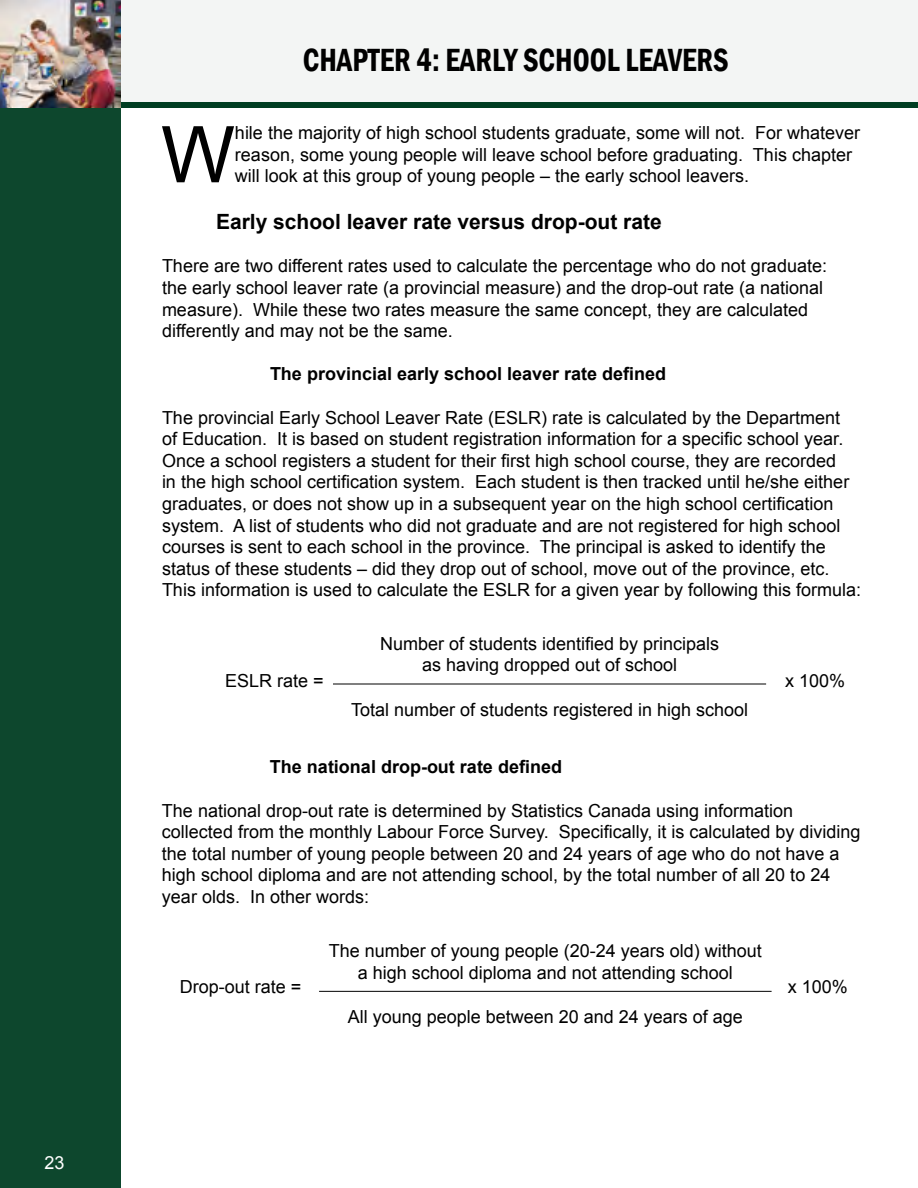
<style>
.page{position:relative;width:918px;height:1188px;background:#fff}
.page>*{position:absolute;margin:0;border:0;box-sizing:border-box;transform-origin:0 0}
.t1{font:78.3px "Arial";color:#000}
.t2{font:600 condensed 33px "Franklin Gothic";color:#000;scale:.92 1}
.t3{font:700 21px "Arial";color:#000}
.t4{font:18px/21.6px "Arial";color:#000}
.t5{font:700 18px "Arial";color:#000}
.t6{font:18px "Minion Pro";color:#fff}
</style>
<div class="page">
<div style="left:0;top:0;width:918px;height:108px;background:#f3f5f4"></div>
<div style="left:0;top:105px;width:121px;height:1083px;background:#0d472d"></div>
<div style="left:0;top:103px;width:918px;height:5px;background:#003e22"></div>
<hr style="left:333px;top:684px;width:433px;height:1px;background:#000">
<hr style="left:319px;top:991px;width:453px;height:1px;background:#000">
<img style="left:0;top:0;width:121px;height:108px">
<p class="t6" style="left:46px;top:1151px;width:19px">23</p>
<h2 class="t2" style="left:303px;top:38px;width:464px">CHAPTER 4: EARLY SC HOOL LEAVERS</h2>
<h1 class="t1" style="left:161px;top:104px;width:75px">W</h1>
<p class="t4" style="left:235px;top:122px;width:627px">hile the majority of high school students graduate, some will not. For whatever reason, some young people will leave school before graduating. This chapter will look at this group of young people – the early school leavers.</p>
<p class="t3" style="left:216px;top:208px;width:447px">Early school leaver rate versus drop-out rate</p>
<p class="t4" style="left:162px;top:255px;width:667px">There are two different rates used to calculate the percentage who do not graduate: the early school leaver rate (a provincial measure) and the drop-out rate (a national measure). While these two rates measure the same concept, they are calculated differently and may not be the same.</p>
<p class="t5" style="left:270px;top:362px;width:398px">The provincial early school leaver rate defined</p>
<p class="t4" style="left:162px;top:407px;width:701px">The provincial Early School Leaver Rate (ESLR) rate is calculated by the Department<br>of Education. It is based on student registration information for a specific school year.<br>Once a school registers a student for their first high school course, they are recorded<br>in the high school certification system. Each student is then tracked until he/she either graduates, or does not show up in a subsequent year on the high school certification system. A list of students who did not graduate and are not registered for high school courses is sent to each school in the province. The principal is asked to identify the status of these students – did they drop out of school, move out of the province, etc.<br>This information is used to calculate the ESLR for a given year by following this formula:</p>
<p class="t4" style="left:225px;top:670px;width:100px">ESLR rate =</p>
<p class="t4" style="left:380px;top:633px;width:341px;text-align:center">Number of students identified by principals as having dropped out of school</p>
<p class="t4" style="left:785px;top:670px;width:62px">x 100%</p>
<p class="t4" style="left:351px;top:700px;width:399px">Total number of students registered in high school</p>
<p class="t5" style="left:270px;top:755px;width:294px">The national drop-out rate defined</p>
<p class="t4" style="left:162px;top:800px;width:700px">The national drop-out rate is determined by Statistics Canada using information collected from the monthly Labour Force Survey. Specifically, it is calculated by dividing the total number of young people between 20 and 24 years of age who do not have a high school diploma and are not attending school, by the total number of all 20 to 24 year olds. In other words:</p>
<p class="t4" style="left:180px;top:976px;width:123px">Drop-out rate =</p>
<p class="t4" style="left:329px;top:940px;width:435px;text-align:center">The number of young people (20-24 years old) without a high school diploma and not attending school</p>
<p class="t4" style="left:348px;top:1006px;width:397px">All young people between 20 and 24 years of age</p>
<p class="t4" style="left:788px;top:976px;width:62px">x 100%</p>
</div>
